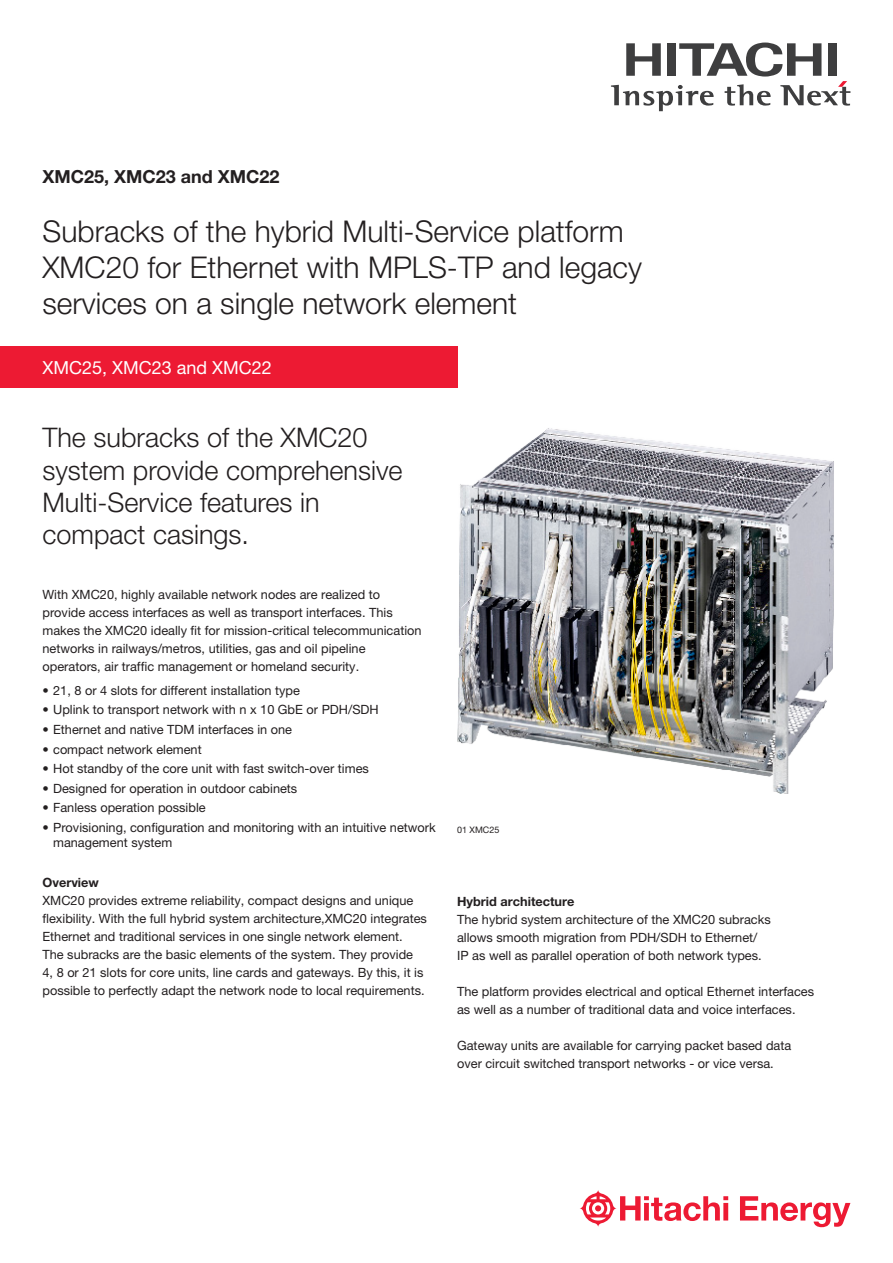
<style>
.page{position:relative;width:893px;height:1263px;background:#fff}
.page>*{position:absolute;margin:0;border:0;box-sizing:border-box;transform-origin:0 0}
.Headline_34pt_40_8pt{font:300 30px/36px "Helvetica Neue LT Pro";color:#231f20}
.Subheadline_18pt_21{font:300 27px/32.4px "Helvetica Neue LT Pro";color:#231f20}
.Lead_12pt_14_4pt{font:700 18px "Helvetica Neue LT Pro";color:#231f20}
.Lead_white_12pt_14_4{font:18px "Helvetica Neue LT Pro";color:#fff}
.Text_8_5_12pt{font:12.75px/18px "Helvetica Neue LT Pro";color:#231f20}
.Text_8_5_12pt-2{font:700 12.75px "Helvetica Neue LT Pro";color:#231f20}
.Additional_informati{font:9px "Helvetica Neue LT Pro";color:#231f20}
</style>
<div class="page">
<div style="left:0;top:347px;width:457px;height:41px;background:#ed1a33"></div>
<img style="left:457px;top:428px;width:377px;height:365px">
<svg style="left:611px;top:43px;width:239px;height:68px"></svg>
<svg style="left:580px;top:1190px;width:270px;height:37px"></svg>
<p class="Lead_12pt_14_4pt" style="left:43px;top:165px;width:239px">XMC25, XMC23 and XMC22</p>
<p class="Headline_34pt_40_8pt" style="left:42px;top:213px;width:601px">Subracks of the hybrid Multi-Service platform<br>XMC20 for Ethernet with MPLS-TP and legacy services on a single network element</p>
<p class="Lead_white_12pt_14_4" style="left:43px;top:357px;width:231px">XMC25, XMC23 and XMC22</p>
<p class="Subheadline_18pt_21" style="left:42px;top:421px;width:362px">The subracks of the XMC20 system provide comprehensive<br>Multi-Service features in compact casings.</p>
<p class="Text_8_5_12pt" style="left:43px;top:585px;width:381px">With XMC20, highly available network nodes are realized to provide access interfaces as well as transport interfaces. This makes the XMC20 ideally fit for mission-critical telecommunication networks in railways/metros, utilities, gas and oil pipeline operators, air traffic management or homeland security.</p>
<p class="Text_8_5_12pt" style="left:43px;top:681px;width:259px">• 21, 8 or 4 slots for different installation type</p>
<p class="Text_8_5_12pt" style="left:43px;top:701px;width:338px">• Uplink to transport network with n x 10 GbE or PDH/SDH</p>
<p class="Text_8_5_12pt" style="left:43px;top:720px;width:251px">• Ethernet and native TDM interfaces in one</p>
<p class="Text_8_5_12pt" style="left:43px;top:740px;width:161px">• compact network element</p>
<p class="Text_8_5_12pt" style="left:43px;top:759px;width:328px">• Hot standby of the core unit with fast switch-over times</p>
<p class="Text_8_5_12pt" style="left:43px;top:779px;width:256px">• Designed for operation in outdoor cabinets</p>
<p class="Text_8_5_12pt" style="left:43px;top:798px;width:165px">• Fanless operation possible</p>
<p class="Text_8_5_12pt" style="left:53px;top:819px;width:384px;line-height:15.3px;text-indent:-11px">• Provisioning, configuration and monitoring with an intuitive network management system</p>
<p class="Text_8_5_12pt-2" style="left:43px;top:875px;width:58px">Overview</p>
<p class="Text_8_5_12pt" style="left:43px;top:892px;width:386px">XMC20 provides extreme reliability, compact designs and unique flexibility. With the full hybrid system architecture,XMC20 integrates Ethernet and traditional services in one single network element.<br>The subracks are the basic elements of the system. They provide<br>4, 8 or 21 slots for core units, line cards and gateways. By this, it is possible to perfectly adapt the network node to local requirements.</p>
<p class="Text_8_5_12pt-2" style="left:457px;top:893px;width:119px">Hybrid architecture</p>
<p class="Additional_informati" style="left:457px;top:824px;width:44px">01 XMC25</p>
<p class="Text_8_5_12pt" style="left:457px;top:910px;width:315px">The hybrid system architecture of the XMC20 subracks allows smooth migration from PDH/SDH to Ethernet/<br>IP as well as parallel operation of both network types.</p>
<p class="Text_8_5_12pt" style="left:457px;top:982px;width:359px">The platform provides electrical and optical Ethernet interfaces as well as a number of traditional data and voice interfaces.</p>
<p class="Text_8_5_12pt" style="left:457px;top:1036px;width:336px">Gateway units are available for carrying packet based data over circuit switched transport networks - or vice versa.</p>
</div>
